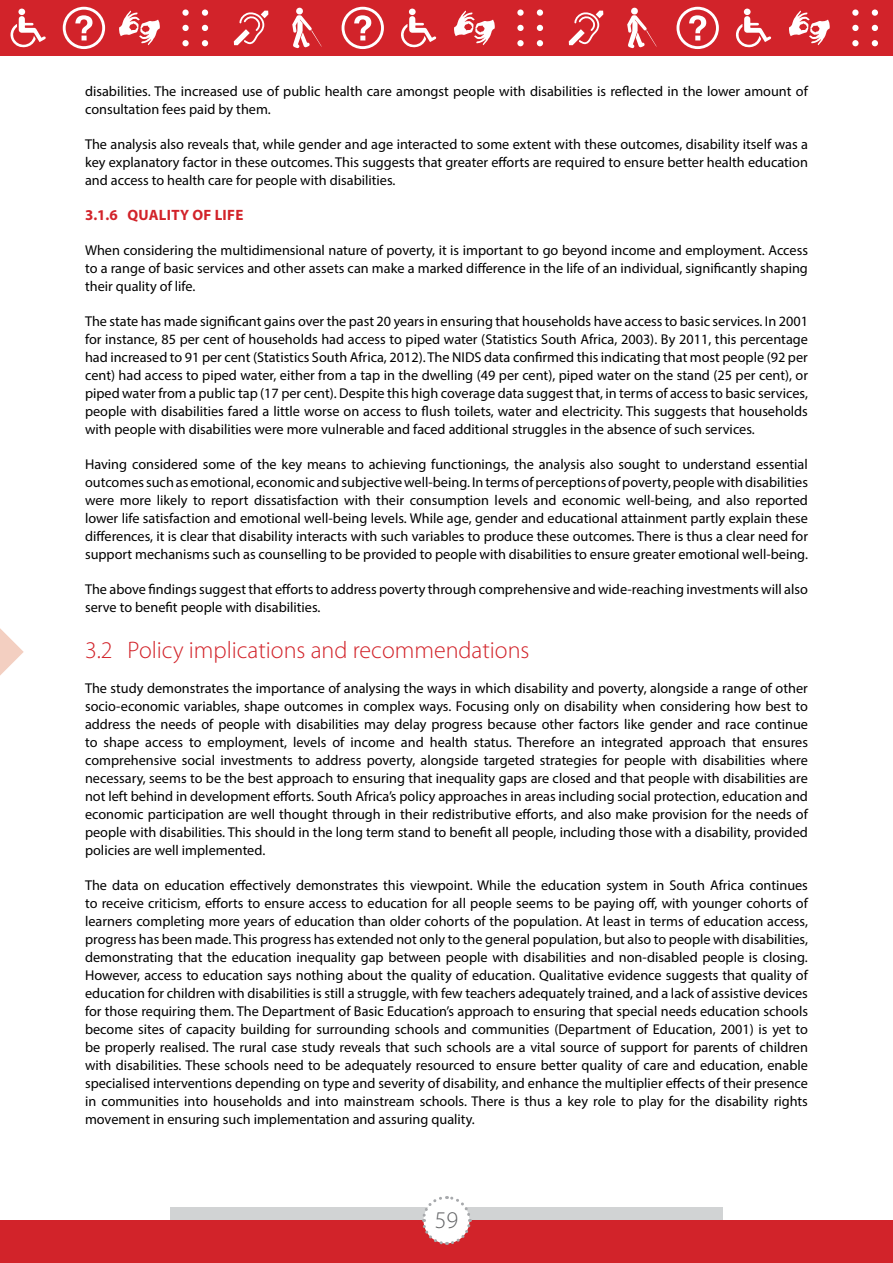
<style>
.page{position:relative;width:893px;height:1263px;background:#fff}
.page>*{position:absolute;margin:0;border:0;box-sizing:border-box;transform-origin:0 0}
.t1{font:300 24px "Myriad Pro";color:#d2232a}
.t2{font:300 24px "Myriad Pro";color:#636466}
.t3{font:700 15px "Myriad Pro";color:#d2232a}
.t4{font:14.25px/18px "Myriad Pro";color:#000;text-align:justify}
</style>
<div class="page">
<div style="left:170px;top:1208px;width:553px;height:55px;background:#d1d3d4"></div>
<div style="left:0;top:1220px;width:893px;height:43px;background:#d2232a"></div>
<div style="left:0;top:0;width:893px;height:56px;background:#d2232a"></div>
<svg style="left:420px;top:1196px;width:53px;height:49px"></svg>
<svg style="left:10px;top:16px;width:36px;height:32px"></svg>
<div style="left:18px;top:9px;width:7px;height:6px;background:#fff;border-radius:50%"></div>
<svg style="left:63px;top:7px;width:42px;height:42px"></svg>
<svg style="left:119px;top:11px;width:41px;height:34px"></svg>
<svg style="left:234px;top:11px;width:34px;height:34px"></svg>
<svg style="left:182px;top:9px;width:7px;height:7px"></svg>
<div style="left:202px;top:9px;width:6px;height:7px;background:#fff;border-radius:50%"></div>
<div style="left:182px;top:25px;width:7px;height:6px;background:#fff;border-radius:50%"></div>
<svg style="left:202px;top:25px;width:6px;height:6px"></svg>
<div style="left:182px;top:40px;width:7px;height:6px;background:#fff;border-radius:50%"></div>
<svg style="left:202px;top:40px;width:6px;height:6px"></svg>
<svg style="left:292px;top:8px;width:30px;height:40px"></svg>
<svg style="left:401px;top:16px;width:35px;height:32px"></svg>
<div style="left:409px;top:9px;width:7px;height:6px;background:#fff;border-radius:50%"></div>
<svg style="left:342px;top:7px;width:42px;height:42px"></svg>
<svg style="left:454px;top:11px;width:41px;height:34px"></svg>
<svg style="left:569px;top:11px;width:34px;height:34px"></svg>
<svg style="left:517px;top:9px;width:7px;height:7px"></svg>
<div style="left:537px;top:9px;width:6px;height:7px;background:#fff;border-radius:50%"></div>
<div style="left:517px;top:25px;width:7px;height:6px;background:#fff;border-radius:50%"></div>
<svg style="left:537px;top:25px;width:6px;height:6px"></svg>
<div style="left:517px;top:40px;width:7px;height:6px;background:#fff;border-radius:50%"></div>
<svg style="left:537px;top:40px;width:6px;height:6px"></svg>
<svg style="left:627px;top:8px;width:29px;height:40px"></svg>
<svg style="left:736px;top:16px;width:35px;height:32px"></svg>
<div style="left:744px;top:9px;width:7px;height:6px;background:#fff;border-radius:50%"></div>
<svg style="left:676px;top:7px;width:43px;height:42px"></svg>
<svg style="left:789px;top:11px;width:41px;height:34px"></svg>
<div style="left:852px;top:9px;width:6px;height:7px;background:#fff;border-radius:50%"></div>
<div style="left:872px;top:9px;width:6px;height:7px;background:#fff;border-radius:50%"></div>
<svg style="left:852px;top:25px;width:6px;height:6px"></svg>
<svg style="left:872px;top:25px;width:6px;height:6px"></svg>
<svg style="left:852px;top:40px;width:6px;height:6px"></svg>
<svg style="left:872px;top:40px;width:6px;height:6px"></svg>
<svg style="left:0;top:628px;width:24px;height:48px"></svg>
<p class="t4" style="left:85px;top:82px;width:724px">disabilities. The increased use of public health care amongst people with disabilities is reflected in the lower amount of consultation fees paid by them.</p>
<p class="t4" style="left:85px;top:135px;width:724px">The analysis also reveals that, while gender and age interacted to some extent with these outcomes, disability itself was a key explanatory factor in these outcomes. This suggests that greater efforts are required to ensure better health education and access to health care for people with disabilities.</p>
<p class="t3" style="left:85px;top:205px;width:43px">3.1.6 QUALITY</p>
<p class="t3" style="left:192px;top:205px;width:31px">OF LIFE</p>
<p class="t4" style="left:85px;top:241px;width:724px">When considering the multidimensional nature of poverty, it is important to go beyond income and employment. Access to a range of basic services and other assets can make a marked difference in the life of an individual, significantly shaping their quality of life.</p>
<p class="t4" style="left:85px;top:312px;width:724px">The state has made significant gains over the past 20 years in ensuring that households have access to basic services. In 2001 for instance, 85 per cent of households had access to piped water (Statistics South Africa, 2003). By 2011, this percentage had increased to 91 per cent (Statistics South Africa, 2012). The NIDS data confirmed this indicating that most people (92 per cent) had access to piped water, either from a tap in the dwelling (49 per cent), piped water on the stand (25 per cent), or piped water from a public tap (17 per cent). Despite this high coverage data suggest that, in terms of access to basic services, people with disabilities fared a little worse on access to flush toilets, water and electricity. This suggests that households with people with disabilities were more vulnerable and faced additional struggles in the absence of such services.</p>
<p class="t4" style="left:85px;top:455px;width:724px">Having considered some of the key means to achieving functionings, the analysis also sought to understand essential outcomes such as emotional, economic and subjective well-being. In terms of perceptions of poverty, people with disabilities were more likely to report dissatisfaction with their consumption levels and economic well-being, and also reported lower life satisfaction and emotional well-being levels. While age, gender and educational attainment partly explain these differences, it is clear that disability interacts with such variables to produce these outcomes. There is thus a clear need for support mechanisms such as counselling to be provided to people with disabilities to ensure greater emotional well-being.</p>
<p class="t4" style="left:85px;top:580px;width:724px">The above findings suggest that efforts to address poverty through comprehensive and wide-reaching investments will also serve to benefit people with disabilities.</p>
<h1 class="t1" style="left:85px;top:636px;width:446px">3.2 Policy implications and recommendations</h1>
<p class="t4" style="left:85px;top:679px;width:724px">The study demonstrates the importance of analysing the ways in which disability and poverty, alongside a range of other socio-economic variables, shape outcomes in complex ways. Focusing only on disability when considering how best to address the needs of people with disabilities may delay progress because other factors like gender and race continue to shape access to employment, levels of income and health status. Therefore an integrated approach that ensures comprehensive social investments to address poverty, alongside targeted strategies for people with disabilities where necessary, seems to be the best approach to ensuring that inequality gaps are closed and that people with disabilities are not left behind in development efforts. South Africa’s policy approaches in areas including social protection, education and economic participation are well thought through in their redistributive efforts, and also make provision for the needs of people with disabilities. This should in the long term stand to benefit all people, including those with a disability, provided policies are well implemented.</p>
<p class="t4" style="left:85px;top:876px;width:724px">The data on education effectively demonstrates this viewpoint. While the education system in South Africa continues to receive criticism, efforts to ensure access to education for all people seems to be paying off, with younger cohorts of learners completing more years of education than older cohorts of the population. At least in terms of education access, progress has been made. This progress has extended not only to the general population, but also to people with disabilities, demonstrating that the education inequality gap between people with disabilities and non-disabled people is closing.<br>However, access to education says nothing about the quality of education. Qualitative evidence suggests that quality of education for children with disabilities is still a struggle, with few teachers adequately trained, and a lack of assistive devices for those requiring them. The Department of Basic Education’s approach to ensuring that special needs education schools become sites of capacity building for surrounding schools and communities (Department of Education, 2001) is yet to be properly realised. The rural case study reveals that such schools are a vital source of support for parents of children with disabilities. These schools need to be adequately resourced to ensure better quality of care and education, enable specialised interventions depending on type and severity of disability, and enhance the multiplier effects of their presence in communities into households and into mainstream schools. There is thus a key role to play for the disability rights movement in ensuring such implementation and assuring quality.</p>
<h1 class="t2" style="left:435px;top:1207px;width:25px">59</h1>
</div>
